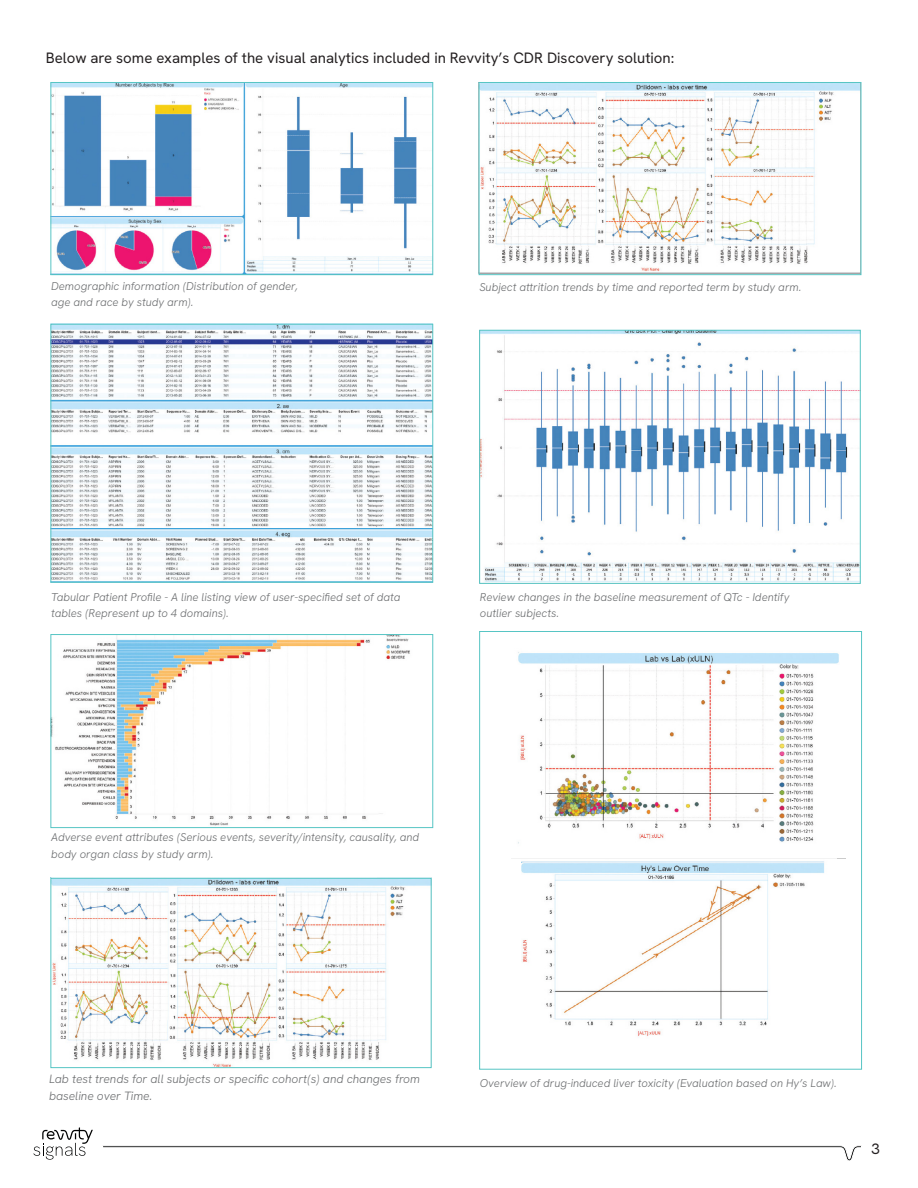
<style>
.page{position:relative;width:918px;height:1188px;background:#fff}
.page>*{position:absolute;margin:0;border:0;box-sizing:border-box;transform-origin:0 0}
.t1{font:15px "Hanken Grotesk";color:#231f20}
.t2{font:italic 300 12px/17.4px "Hanken Grotesk";color:#6d6f71}
.t3{font:italic 300 11.25px/16.5px "Hanken Grotesk";letter-spacing:-.005em;color:#6d6f71}
</style>
<div class="page">
<svg style="left:103px;top:1145px;width:758px;height:16px"></svg>
<svg style="left:33px;top:1127px;width:60px;height:33px"></svg>
<img style="left:50px;top:82px;width:381px;height:192px">
<div style="left:51px;top:82px;width:382px;height:193px;border:1px solid #57c5c4"></div>
<img style="left:481px;top:84px;width:378px;height:189px">
<div style="left:479px;top:82px;width:382px;height:193px;border:1px solid #57c5c4"></div>
<img style="left:50px;top:324px;width:381px;height:258px">
<div style="left:51px;top:324px;width:382px;height:259px;border:1px solid #57c5c4"></div>
<img style="left:481px;top:332px;width:378px;height:250px">
<div style="left:479px;top:330px;width:382px;height:254px;border:1px solid #57c5c4"></div>
<img style="left:50px;top:634px;width:360px;height:194px">
<div style="left:51px;top:634px;width:382px;height:194px;border:1px solid #57c5c4"></div>
<img style="left:50px;top:878px;width:382px;height:190px">
<div style="left:51px;top:878px;width:380px;height:190px;border:1px solid #57c5c4"></div>
<img style="left:518px;top:652px;width:328px;height:207px">
<img style="left:511px;top:858px;width:325px;height:178px">
<h1 class="t1" style="left:46px;top:48px;width:630px">Below are some examples of the visual analytics included in Revvity’s CDR Discovery solution:</h1>
<p class="t3" style="left:51px;top:277px;width:248px">Demographic information (Distribution of gender, age and race by study arm).</p>
<p class="t3" style="left:479px;top:279px;width:324px">Subject attrition trends by time and reported term by study arm.</p>
<p class="t3" style="left:51px;top:588px;width:351px">Tabular Patient Profile - A line listing view of user-specified set of data tables (Represent up to 4 domains).</p>
<p class="t3" style="left:480px;top:588px;width:311px">Review changes in the baseline measurement of QTc - Identify outlier subjects.</p>
<p class="t3" style="left:51px;top:829px;width:370px">Adverse event attributes (Serious events, severity/intensity, causality, and body organ class by study arm).</p>
<p class="t2" style="left:49px;top:1070px;width:373px">Lab test trends for all subjects or specific cohort(s) and changes from baseline over Time.</p>
<p class="t3" style="left:480px;top:1075px;width:359px">Overview of drug-induced liver toxicity (Evaluation based on Hy’s Law).</p>
<h1 class="t1" style="left:871px;top:1139px;width:10px">3</h1>
</div>
